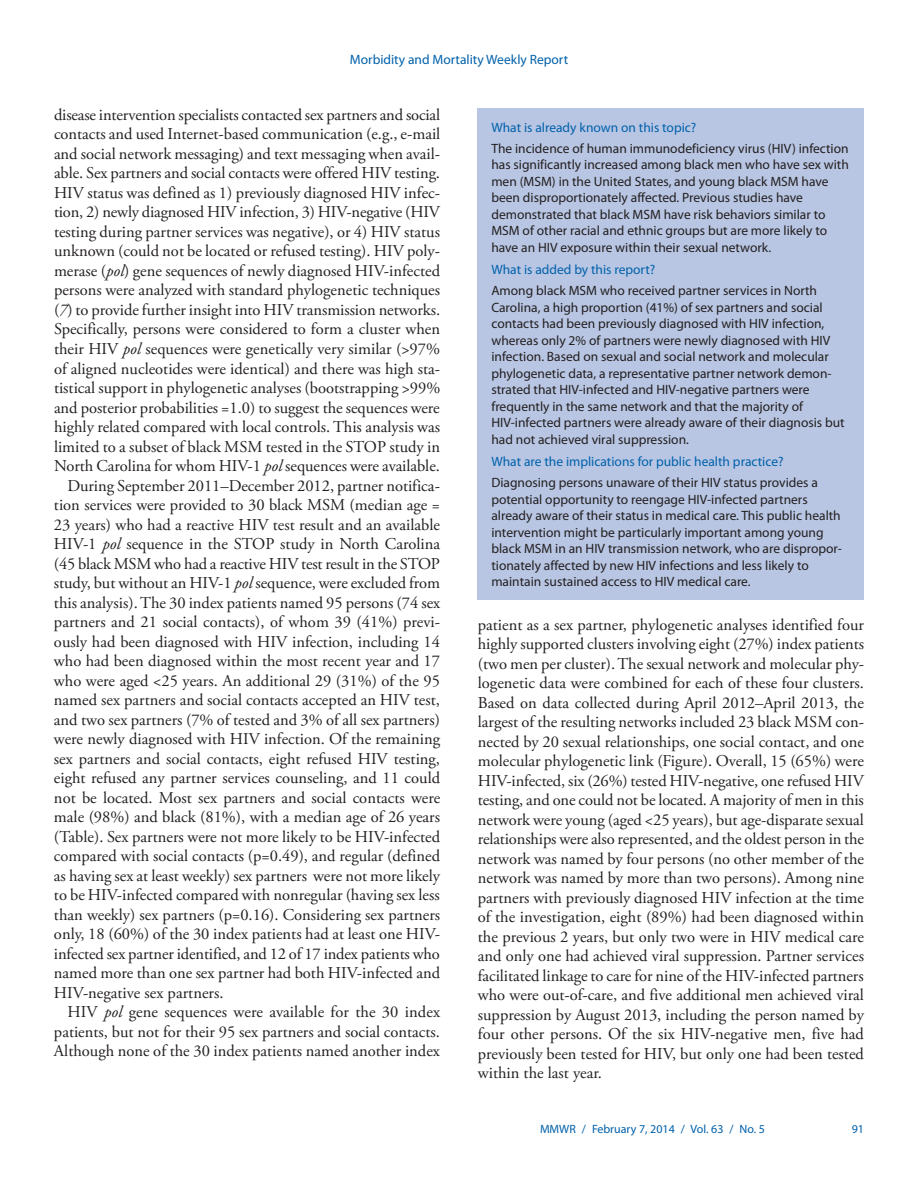
<style>
.page{position:relative;width:918px;height:1188px;background:#fff}
.page>*{position:absolute;margin:0;border:0;box-sizing:border-box;transform-origin:0 0}
.body_copy{font:16.5px/19.5px "Adobe Garamond Pro";color:#231f20;text-align:justify}
.fb_answer{font:13.5px/16.5px "Myriad Pro";color:#231f20}
.fb_question{font:13.5px "Myriad Pro";color:#0161ab}
.t1{font:12px "Myriad Pro";color:#0161ab}
.s1{font-style:italic}
</style>
<div class="page">
<div style="left:478px;top:108px;width:386px;height:492px;background:#b8c6e3"></div>
<p class="fb_question" style="left:350px;top:51px;width:220px">Morbidity and Mortality Weekly Report</p>
<p class="body_copy" style="left:54px;top:106px;width:388px">disease intervention specialists contacted sex partners and social contacts and used Internet-based communication (e.g., e-mail and social network messaging) and text messaging when avail&shy;able. Sex partners and social contacts were offered HIV testing.<br>HIV status was defined as 1) previously diagnosed HIV infec&shy;tion, 2) newly diagnosed HIV infection, 3) HIV-negative (HIV testing during partner services was negative), or 4) HIV status unknown (could not be located or refused testing). HIV poly&shy;merase (<span class="s1">pol</span>) gene sequences of newly diagnosed HIV-infected persons were analyzed with standard phylogenetic techniques (<span class="s1">7</span>) to provide further insight into HIV transmission networks.<br>Specifically, persons were considered to form a cluster when their HIV <span class="s1">pol</span> sequences were genetically very similar (&gt;97% of aligned nucleotides were identical) and there was high sta&shy;tistical support in phylogenetic analyses (bootstrapping &gt;99% and posterior probabilities =1.0) to suggest the sequences were highly related compared with local controls. This analysis was limited to a subset of black MSM tested in the STOP study in North Carolina for whom HIV-1 <span class="s1">pol</span> sequences were available.</p>
<p class="body_copy" style="left:54px;top:476px;width:388px;text-indent:13px">During September 2011–December 2012, partner notifica&shy;tion services were provided to 30 black MSM (median age = 23 years) who had a reactive HIV test result and an available HIV-1 <span class="s1">pol</span> sequence in the STOP study in North Carolina (45 black MSM who had a reactive HIV test result in the STOP study, but without an HIV-1 <span class="s1">pol</span> sequence, were excluded from this analysis). The 30 index patients named 95 persons (74 sex partners and 21 social contacts), of whom 39 (41%) previ&shy;ously had been diagnosed with HIV infection, including 14 who had been diagnosed within the most recent year and 17 who were aged &lt;25 years. An additional 29 (31%) of the 95 named sex partners and social contacts accepted an HIV test, and two sex partners (7% of tested and 3% of all sex partners) were newly diagnosed with HIV infection. Of the remaining sex partners and social contacts, eight refused HIV testing, eight refused any partner services counseling, and 11 could not be located. Most sex partners and social contacts were male (98%) and black (81%), with a median age of 26 years (Table). Sex partners were not more likely to be HIV-infected compared with social contacts (p=0.49), and regular (defined as having sex at least weekly) sex partners were not more likely to be HIV-infected compared with nonregular (having sex less than weekly) sex partners (p=0.16). Considering sex partners only, 18 (60%) of the 30 index patients had at least one HIV&shy;infected sex partner identified, and 12 of 17 index patients who named more than one sex partner had both HIV-infected and HIV-negative sex partners.</p>
<p class="body_copy" style="left:54px;top:1003px;width:388px;text-indent:14px">HIV <span class="s1">pol</span> gene sequences were available for the 30 index patients, but not for their 95 sex partners and social contacts.<br>Although none of the 30 index patients named another index</p>
<p class="fb_question" style="left:491px;top:119px;width:206px">What is already known on this topic?</p>
<p class="fb_answer" style="left:491px;top:140px;width:359px">The incidence of human immunodeficiency virus (HIV) infection has significantly increased among black men who have sex with men (MSM) in the United States, and young black MSM have been disproportionately affected. Previous studies have demonstrated that black MSM have risk behaviors similar to MSM of other racial and ethnic groups but are more likely to have an HIV exposure within their sexual network.</p>
<p class="fb_question" style="left:491px;top:261px;width:165px">What is added by this report?</p>
<p class="fb_answer" style="left:491px;top:282px;width:355px">Among black MSM who received partner services in North Carolina, a high proportion (41%) of sex partners and social contacts had been previously diagnosed with HIV infection, whereas only 2% of partners were newly diagnosed with HIV infection. Based on sexual and social network and molecular phylogenetic data, a representative partner network demon&shy;strated that HIV-infected and HIV-negative partners were frequently in the same network and that the majority of HIV-infected partners were already aware of their diagnosis but had not achieved viral suppression.</p>
<p class="fb_question" style="left:491px;top:453px;width:294px">What are the implications for public health practice?</p>
<p class="fb_answer" style="left:491px;top:474px;width:352px">Diagnosing persons unaware of their HIV status provides a potential opportunity to reengage HIV-infected partners already aware of their status in medical care. This public health intervention might be particularly important among young black MSM in an HIV transmission network, who are dispropor&shy;tionately affected by new HIV infections and less likely to maintain sustained access to HIV medical care.</p>
<p class="body_copy" style="left:478px;top:615px;width:388px">patient as a sex partner, phylogenetic analyses identified four highly supported clusters involving eight (27%) index patients (two men per cluster). The sexual network and molecular phy&shy;logenetic data were combined for each of these four clusters.<br>Based on data collected during April 2012–April 2013, the largest of the resulting networks included 23 black MSM con&shy;nected by 20 sexual relationships, one social contact, and one molecular phylogenetic link (Figure). Overall, 15 (65%) were HIV-infected, six (26%) tested HIV-negative, one refused HIV testing, and one could not be located. A majority of men in this network were young (aged &lt;25 years), but age-disparate sexual relationships were also represented, and the oldest person in the network was named by four persons (no other member of the network was named by more than two persons). Among nine partners with previously diagnosed HIV infection at the time of the investigation, eight (89%) had been diagnosed within the previous 2 years, but only two were in HIV medical care and only one had achieved viral suppression. Partner services facilitated linkage to care for nine of the HIV-infected partners who were out-of-care, and five additional men achieved viral suppression by August 2013, including the person named by four other persons. Of the six HIV-negative men, five had previously been tested for HIV, but only one had been tested within the last year.</p>
<p class="t1" style="left:540px;top:1121px;width:226px">MMWR / February 7, 2014 / Vol. 63 / No. 5</p>
<p class="t1" style="left:852px;top:1121px;width:14px">91</p>
</div>
